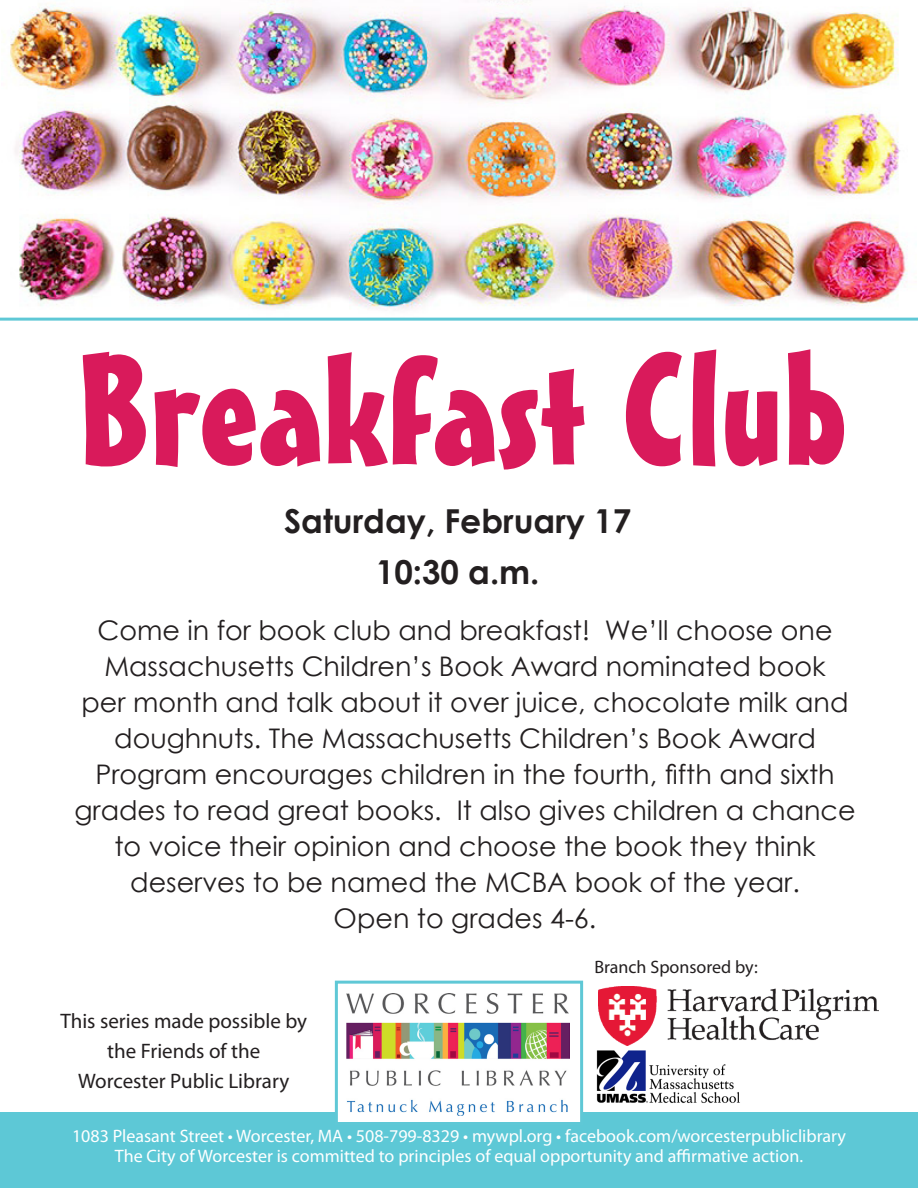
<style>
.page{position:relative;width:918px;height:1188px;background:#fff}
.page>*{position:absolute;margin:0;border:0;box-sizing:border-box;transform-origin:0 0}
.t1{font:154.5px "Massey Wide Normal";color:#d91a5b}
.t2{font:700 33px "Century Gothic";color:#231f20}
.t3{font:27px/36px "Century Gothic";color:#231f20;text-align:center}
.t4{font:21px "Myriad Pro";color:#231f20}
.t5{font:18px "Myriad Pro";color:#fff}
.t6{font:18px "Myriad Pro";color:#231f20}
</style>
<div class="page">
<div style="left:0;top:1113px;width:918px;height:75px;background:#5dc8d6"></div>
<img style="left:0;top:0;width:918px;height:321px">
<img style="left:596px;top:1050px;width:144px;height:53px">
<img style="left:598px;top:986px;width:281px;height:59px">
<div style="left:336px;top:982px;width:246px;height:142px;background:#fff"></div>
<img style="left:346px;top:994px;width:224px;height:121px">
<div style="left:335px;top:981px;width:248px;height:144px;border:3px solid #5fc8d6"></div>
<p class="t1" style="left:76px;top:277px;width:772px">Breakfast Club</p>
<p class="t2" style="left:284px;top:496px;width:349px">Saturday, February 17</p>
<p class="t2" style="left:376px;top:547px;width:165px">10:30 a.m.</p>
<p class="t3" style="left:81px;top:612px;width:769px">Come in for book club and breakfast! We’ll choose one Massachusetts Children’s Book Award nominated book per month and talk about it over juice, chocolate milk and doughnuts. The Massachusetts Children’s Book Award</p>
<p class="t3" style="left:74px;top:756px;width:783px">Program encourages children in the fourth, fifth and sixth grades to read great books. It also gives children a chance to voice their opinion and choose the book they think</p>
<p class="t3" style="left:130px;top:864px;width:671px">deserves to be named the MCBA book of the year.</p>
<p class="t3" style="left:334px;top:900px;width:264px">Open to grades 4-6.</p>
<p class="t4" style="left:60px;top:1008px;width:248px">This series made possible by</p>
<p class="t4" style="left:107px;top:1038px;width:155px">the Friends of the</p>
<p class="t4" style="left:78px;top:1068px;width:213px">Worcester Public Library</p>
<p class="t6" style="left:594px;top:956px;width:165px">Branch Sponsored by:</p>
<p class="t5" style="left:72px;top:1125px;width:776px">1083 Pleasant Street • Worcester, MA • 508-799-8329 • mywpl.org • facebook.com/worcesterpubliclibrary</p>
<p class="t5" style="left:115px;top:1145px;width:690px">The City of Worcester is committed to principles of equal opportunity and affirmative action.</p>
</div>
